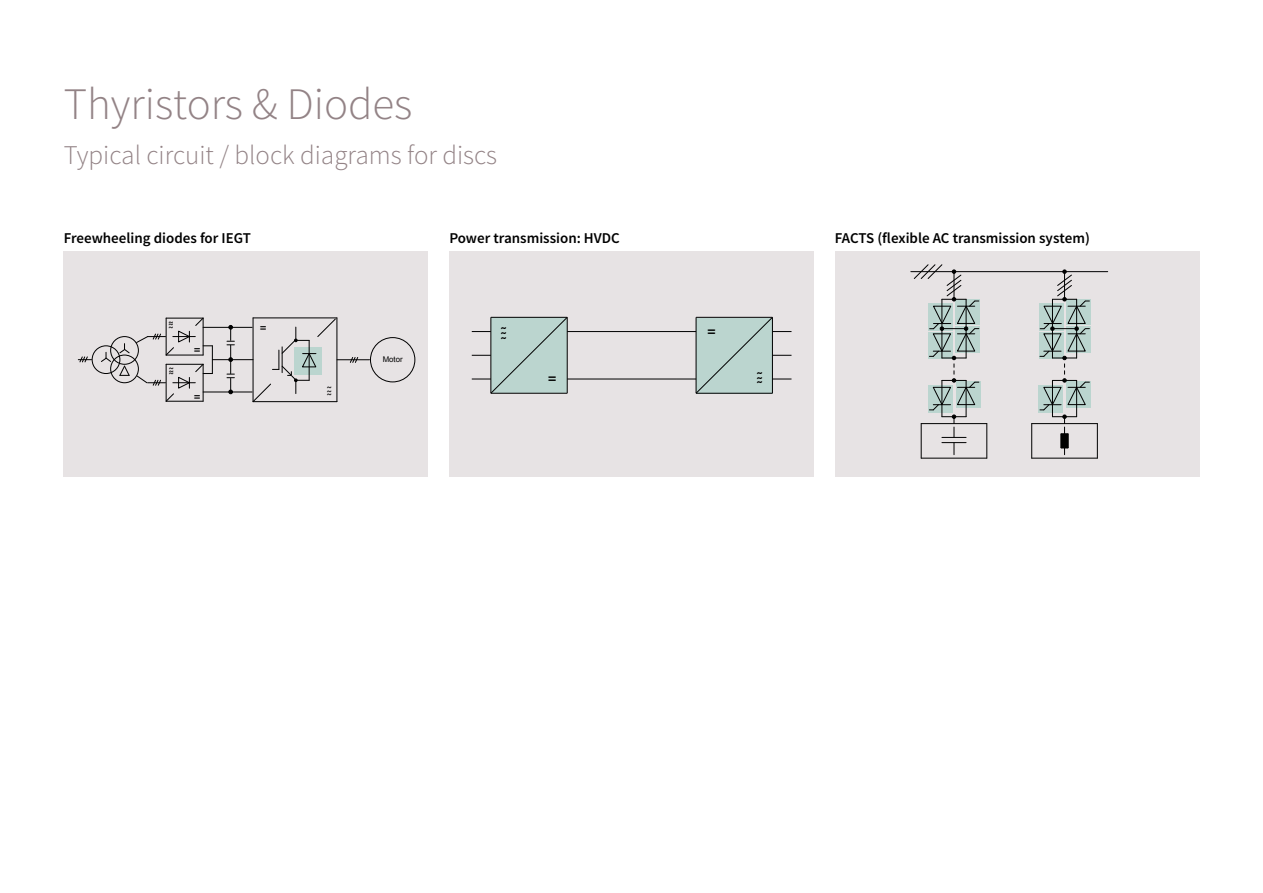
<style>
.page{position:relative;width:1263px;height:893px;background:#fff}
.page>*{position:absolute;margin:0;border:0;box-sizing:border-box;transform-origin:0 0}
.t1{font:300 45px "Source Sans Pro";color:#938386}
.t2{font:300 27px "Source Sans Pro";color:#938386}
.t3{font:600 15px "Source Sans Pro";color:#000}
.t4{font:15px "Arial";color:#000}
.t5{font:11.7px "Source Sans Pro";color:#000}
.t6{font:11.7px "Arial";color:#000}
.t7{font:7.8px "Arial";color:#000}
</style>
<div class="page">
<div style="left:64px;top:251px;width:364px;height:225px;background:#e7e3e4"></div>
<div style="left:110px;top:336px;width:29px;height:29px;border:1px solid #000;border-radius:50%"></div>
<div style="left:110px;top:355px;width:29px;height:28px;border:1px solid #000;border-radius:50%"></div>
<div style="left:92px;top:345px;width:28px;height:29px;border:1px solid #000;border-radius:50%"></div>
<svg style="left:119px;top:344px;width:11px;height:10px"></svg>
<svg style="left:101px;top:352px;width:11px;height:11px"></svg>
<svg style="left:119px;top:365px;width:11px;height:11px"></svg>
<hr style="left:203px;top:327px;width:49px;height:1px;background:#000">
<hr style="left:203px;top:392px;width:49px;height:1px;background:#000">
<hr style="left:253px;top:318px;width:84px;height:1px;background:#000">
<hr style="left:253px;top:401px;width:84px;height:1px;background:#000">
<hr style="left:337px;top:318px;width:1px;height:84px;background:#000">
<hr style="left:337px;top:359px;width:33px;height:1px;background:#000">
<div style="left:370px;top:337px;width:45px;height:45px;border:1px solid #000;border-radius:50%"></div>
<svg style="left:349px;top:357px;width:10px;height:6px"></svg>
<svg style="left:78px;top:356px;width:14px;height:7px"></svg>
<hr style="left:212px;top:359px;width:41px;height:1px;background:#000">
<svg style="left:136px;top:317px;width:77px;height:85px"></svg>
<svg style="left:252px;top:318px;width:84px;height:85px"></svg>
<svg style="left:227px;top:325px;width:7px;height:69px"></svg>
<div style="left:449px;top:251px;width:365px;height:225px;background:#e7e3e4"></div>
<hr style="left:567px;top:331px;width:110px;height:1px;background:#000">
<hr style="left:567px;top:379px;width:110px;height:1px;background:#000">
<svg style="left:472px;top:316px;width:96px;height:78px"></svg>
<svg style="left:677px;top:316px;width:114px;height:78px"></svg>
<div style="left:835px;top:251px;width:364px;height:225px;background:#e7e3e4"></div>
<div style="left:955px;top:300px;width:25px;height:25px;background:#bbd5cf"></div>
<div style="left:955px;top:327px;width:25px;height:26px;background:#bbd5cf"></div>
<div style="left:1039px;top:303px;width:24px;height:28px;background:#bbd5cf"></div>
<div style="left:1039px;top:333px;width:24px;height:26px;background:#bbd5cf"></div>
<div style="left:1066px;top:300px;width:25px;height:25px;background:#bbd5cf"></div>
<div style="left:1066px;top:327px;width:25px;height:26px;background:#bbd5cf"></div>
<div style="left:956px;top:381px;width:24px;height:27px;background:#bbd5cf"></div>
<div style="left:1038px;top:385px;width:25px;height:28px;background:#bbd5cf"></div>
<div style="left:1066px;top:381px;width:25px;height:27px;background:#bbd5cf"></div>
<hr style="left:911px;top:271px;width:197px;height:1px;background:#000">
<hr style="left:921px;top:423px;width:66px;height:1px;background:#000">
<hr style="left:921px;top:458px;width:66px;height:1px;background:#000">
<hr style="left:986px;top:424px;width:1px;height:34px;background:#000">
<hr style="left:921px;top:424px;width:1px;height:34px;background:#000">
<svg style="left:913px;top:264px;width:66px;height:191px"></svg>
<hr style="left:1032px;top:423px;width:65px;height:1px;background:#000">
<hr style="left:1032px;top:458px;width:65px;height:1px;background:#000">
<hr style="left:1097px;top:424px;width:1px;height:34px;background:#000">
<hr style="left:1031px;top:424px;width:1px;height:34px;background:#000">
<svg style="left:1040px;top:270px;width:49px;height:185px"></svg>
<h1 class="t1" style="left:64px;top:77px;width:350px">Thyristors &amp; Diodes</h1>
<h2 class="t2" style="left:64px;top:139px;width:435px">Typical circuit / block diagrams for discs</h2>
<p class="t3" style="left:64px;top:228px;width:189px">Freewheeling diodes for IEGT</p>
<p class="t3" style="left:449px;top:228px;width:172px">Power transmission: HVDC</p>
<p class="t3" style="left:835px;top:228px;width:256px">FACTS (flexible AC transmission system)</p>
<p class="t5" style="left:168px;top:321px;width:8px">˜˜˜</p>
<p class="t5" style="left:168px;top:367px;width:8px">˜˜˜</p>
<p class="t6" style="left:194px;top:343px;width:8px">=</p>
<p class="t6" style="left:194px;top:389px;width:8px">=</p>
<p class="t6" style="left:260px;top:320px;width:8px">=</p>
<p class="t5" style="left:326px;top:387px;width:8px">˜˜˜</p>
<p class="t7" style="left:383px;top:354px;width:22px">Motor</p>
<p class="t4" style="left:501px;top:328px;width:7px">˜˜˜</p>
<p class="t4" style="left:707px;top:322px;width:10px">=</p>
<p class="t4" style="left:548px;top:368px;width:10px">=</p>
<p class="t4" style="left:757px;top:372px;width:7px">˜˜˜</p>
</div>
